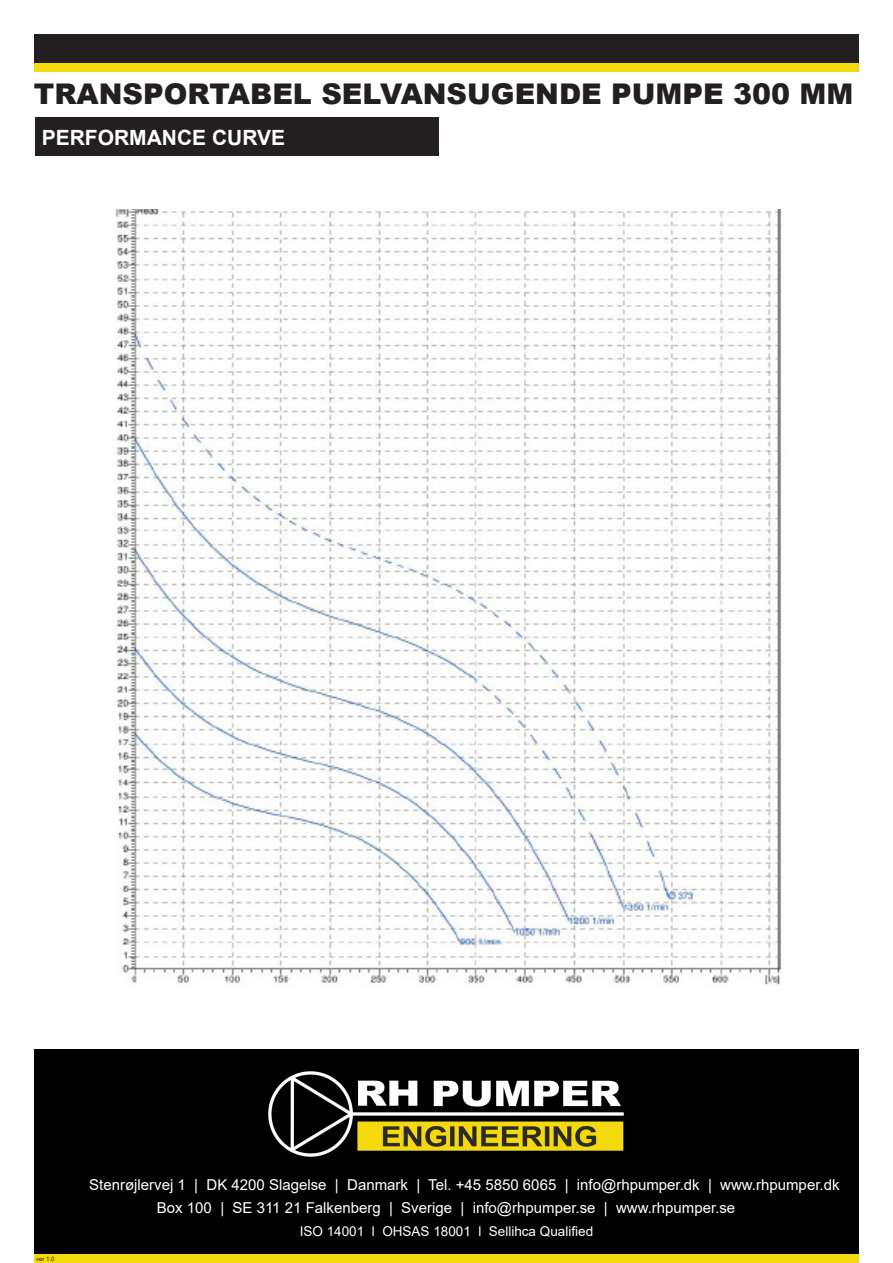
<style>
.page{position:relative;width:893px;height:1263px;background:#fff}
.page>*{position:absolute;margin:0;border:0;box-sizing:border-box;transform-origin:0 0}
.t1{font:900 28.5px "Arial";color:#231f20}
.t2{font:700 21px "Arial";color:#fff}
.t3{font:15px "Arial";color:#fff}
.t4{font:13.5px "Arial";color:#fff}
.t5{font:6px "Arial";color:#231f20}
</style>
<div class="page">
<div style="left:34px;top:1253px;width:825px;height:10px;background:#f4d90c"></div>
<div style="left:34px;top:34px;width:825px;height:29px;background:#231f20"></div>
<div style="left:35px;top:117px;width:404px;height:38px;background:#231f20"></div>
<img style="left:116px;top:210px;width:666px;height:775px">
<div style="left:34px;top:63px;width:825px;height:9px;background:#f4d90c"></div>
<div style="left:34px;top:1049px;width:825px;height:204px;background:#000"></div>
<img style="left:269px;top:1071px;width:355px;height:85px">
<p class="t1" style="left:34px;top:73px;width:821px">TRANSPORTABEL SELVANSUGENDE PUMPE 300 MM</p>
<p class="t2" style="left:42px;top:123px;width:245px">PERFORMANCE CURVE</p>
<p class="t5" style="left:36px;top:1254px;width:20px">ver 1.0</p>
<p class="t3" style="left:89px;top:1174px;width:752px">Stenrøjlervej 1 | DK 4200 Slagelse | Danmark | Tel. +45 5850 6065 | info@rhpumper.dk | www.rhpumper.dk</p>
<p class="t4" style="left:300px;top:1222px;width:295px">ISO 14001 l OHSAS 18001 l Sellihca Qualified</p>
<p class="t3" style="left:157px;top:1197px;width:580px">Box 100 | SE 311 21 Falkenberg | Sverige | info@rhpumper.se | www.rhpumper.se</p>
</div>
